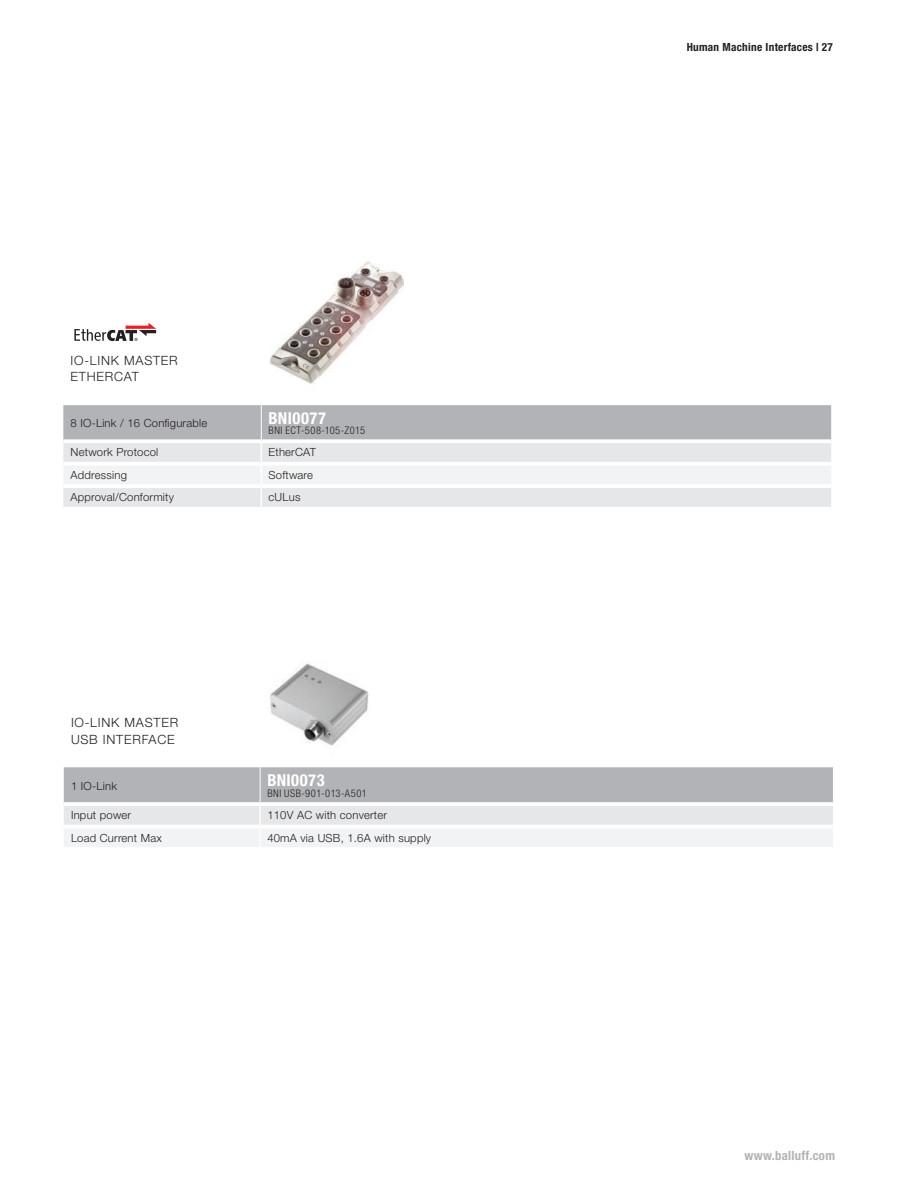
<style>
.page{position:relative;width:918px;height:1188px;background:#fff}
.page>*{position:absolute;margin:0;border:0;box-sizing:border-box;transform-origin:0 0}
.t1{font:700 condensed 16.5px "Helvetica Neue LT Pro";letter-spacing:.03em;color:#fff}
.t2{font:300 12.75px/16.5px "Helvetica Neue LT Pro";letter-spacing:.06em;color:#231f20}
.t3{font:700 condensed 12.75px "Helvetica Neue LT Pro";letter-spacing:.02em;color:#b2b3b7}
.t4{font:300 11.25px "Helvetica Neue LT Pro";letter-spacing:.02em;color:#231f20}
.t5{font:700 condensed 11.25px "Helvetica Neue LT Pro";letter-spacing:.025em;color:#231f20}
.t6{font:300 condensed 10.5px "Helvetica Neue LT Pro";letter-spacing:.05em;color:#231f20}
</style>
<div class="page">
<svg style="left:63px;top:405px;width:768px;height:102px"></svg>
<svg style="left:63px;top:439px;width:198px;height:4px"></svg>
<svg style="left:261px;top:439px;width:570px;height:4px"></svg>
<hr style="left:261px;top:405px;width:1px;height:34px;background:#fff">
<img style="left:270px;top:261px;width:133px;height:123px">
<svg style="left:74px;top:323px;width:82px;height:18px"></svg>
<img style="left:270px;top:663px;width:99px;height:83px">
<svg style="left:64px;top:767px;width:769px;height:80px"></svg>
<hr style="left:64px;top:825px;width:195px;height:3px;background:#fff">
<hr style="left:261px;top:825px;width:572px;height:3px;background:#fff">
<hr style="left:259px;top:806px;width:2px;height:21px;background:#fff">
<hr style="left:259px;top:827px;width:2px;height:20px;background:#fff">
<hr style="left:260px;top:767px;width:1px;height:35px;background:#fff">
<hr style="left:64px;top:802px;width:196px;height:4px;background:#fff">
<hr style="left:260px;top:802px;width:573px;height:4px;background:#fff">
<p class="t2" style="left:71px;top:352px;width:109px">IO-LINK MASTER<br>ETHERCAT</p>
<p class="t4" style="left:71px;top:416px;width:138px">8 IO-Link / 16 Configurable</p>
<h1 class="t1" style="left:269px;top:408px;width:59px">BNI0077</h1>
<p class="t6" style="left:269px;top:424px;width:98px">BNI ECT-508-105-Z015</p>
<p class="t4" style="left:71px;top:446px;width:89px">Network Protocol</p>
<p class="t4" style="left:269px;top:446px;width:49px">EtherCAT</p>
<p class="t4" style="left:71px;top:468px;width:58px">Addressing</p>
<p class="t4" style="left:269px;top:468px;width:46px">Software</p>
<p class="t4" style="left:71px;top:491px;width:105px">Approval/Conformity</p>
<p class="t4" style="left:269px;top:491px;width:33px">cULus</p>
<p class="t2" style="left:71px;top:714px;width:109px">IO-LINK MASTER<br>USB INTERFACE</p>
<p class="t4" style="left:71px;top:779px;width:47px">1 IO-Link</p>
<h1 class="t1" style="left:267px;top:771px;width:59px">BNI0073</h1>
<p class="t6" style="left:267px;top:787px;width:101px">BNI USB-901-013-A501</p>
<p class="t4" style="left:71px;top:808px;width:62px">Input power</p>
<p class="t4" style="left:267px;top:808px;width:121px">110V AC with converter</p>
<p class="t4" style="left:71px;top:831px;width:92px">Load Current Max</p>
<p class="t4" style="left:267px;top:831px;width:165px">40mA via USB, 1.6A with supply</p>
<p class="t5" style="left:687px;top:40px;width:148px">Human Machine Interfaces | 27</p>
<p class="t3" style="left:745px;top:1148px;width:92px">www.balluff.com</p>
</div>
